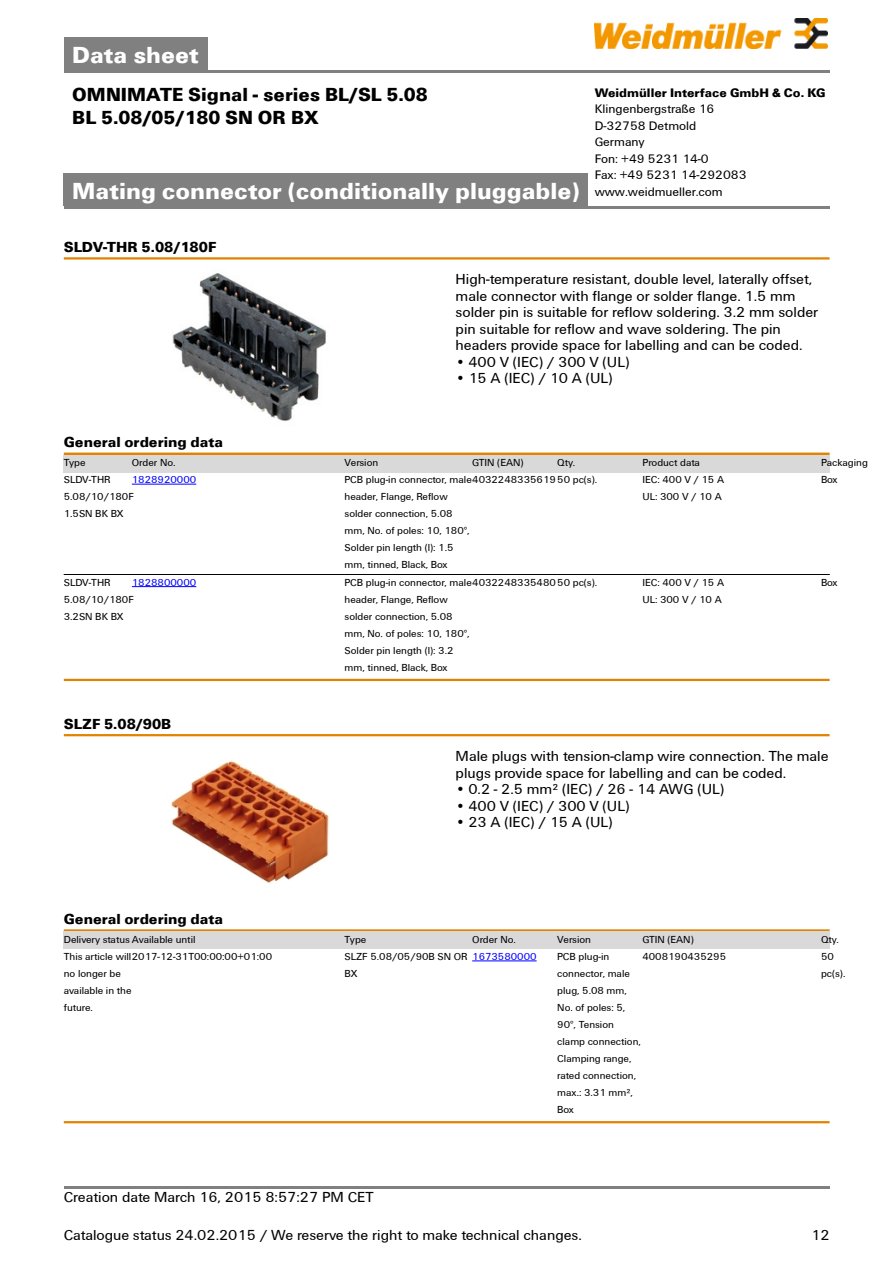
<style>
.page{position:relative;width:893px;height:1263px;background:#fff}
.page>*{position:absolute;margin:0;border:0;box-sizing:border-box;transform-origin:0 0}
.t1{font:700 24px "Weidmueller";color:#fff}
.t2{font:700 19.5px/22.5px "Weidmueller";color:#000}
.t3{font:15px/16.5px "Weidmueller";color:#000}
.t4{font:700 15px "Weidmueller";color:#000}
.t5{font:12.75px/16.5px "Weidmueller";color:#000}
.t6{font:700 12.75px "Weidmueller";color:#000}
.t7{font:10.5px/17px "Weidmueller";color:#000}
.t8{font:10.5px "Weidmueller";color:#00f}
.s1{font-weight:400;font-size:12.75px;color:#000}
.s2{color:#00f}
</style>
<div class="page">
<div style="left:64px;top:38px;width:143px;height:32px;background:#808080"></div>
<hr style="left:64px;top:70px;width:765px;height:2px;background:#808080">
<img style="left:594px;top:18px;width:233px;height:30px">
<div style="left:64px;top:174px;width:524px;height:32px;background:#808080"></div>
<hr style="left:64px;top:206px;width:765px;height:3px;background:#808080">
<hr style="left:64px;top:1186px;width:765px;height:3px;background:#808080">
<hr style="left:64px;top:257px;width:765px;height:3px;background:#e18200">
<img style="left:172px;top:273px;width:154px;height:148px">
<hr style="left:64px;top:453px;width:765px;height:2px;background:#e18200">
<div style="left:64px;top:455px;width:68px;height:17px;background:#d9d9d9"></div>
<div style="left:132px;top:455px;width:212px;height:17px;background:#d9d9d9"></div>
<div style="left:344px;top:455px;width:128px;height:17px;background:#d9d9d9"></div>
<div style="left:472px;top:455px;width:85px;height:17px;background:#d9d9d9"></div>
<div style="left:557px;top:455px;width:85px;height:17px;background:#d9d9d9"></div>
<div style="left:642px;top:455px;width:179px;height:17px;background:#d9d9d9"></div>
<div style="left:821px;top:455px;width:8px;height:17px;background:#d9d9d9"></div>
<hr style="left:132px;top:484px;width:64px;height:1px;background:#00f">
<hr style="left:64px;top:574px;width:68px;height:1px;background:#000">
<hr style="left:132px;top:574px;width:212px;height:1px;background:#000">
<hr style="left:132px;top:586px;width:64px;height:1px;background:#00f">
<hr style="left:344px;top:574px;width:128px;height:1px;background:#000">
<hr style="left:472px;top:574px;width:85px;height:1px;background:#000">
<hr style="left:557px;top:574px;width:85px;height:1px;background:#000">
<hr style="left:642px;top:574px;width:179px;height:1px;background:#000">
<hr style="left:64px;top:679px;width:765px;height:2px;background:#e18200">
<hr style="left:64px;top:734px;width:765px;height:2px;background:#e18200">
<img style="left:171px;top:760px;width:158px;height:123px">
<hr style="left:64px;top:929px;width:765px;height:3px;background:#e18200">
<div style="left:64px;top:932px;width:68px;height:17px;background:#d9d9d9"></div>
<div style="left:132px;top:932px;width:212px;height:17px;background:#d9d9d9"></div>
<div style="left:344px;top:932px;width:128px;height:17px;background:#d9d9d9"></div>
<div style="left:472px;top:932px;width:85px;height:17px;background:#d9d9d9"></div>
<div style="left:557px;top:932px;width:85px;height:17px;background:#d9d9d9"></div>
<div style="left:642px;top:932px;width:179px;height:17px;background:#d9d9d9"></div>
<div style="left:821px;top:932px;width:8px;height:17px;background:#d9d9d9"></div>
<hr style="left:472px;top:961px;width:64px;height:1px;background:#00f">
<hr style="left:64px;top:1121px;width:765px;height:2px;background:#e18200">
<h1 class="t1" style="left:72px;top:40px;width:128px">Data sheet</h1>
<h2 class="t2" style="left:72px;top:83px;width:357px">OMNIMATE Signal - series BL/SL 5.08<br>BL 5.08/05/180 SN OR BX</h2>
<p class="t6" style="left:594px;top:85px;width:232px">Weidmüller Interface GmbH &amp; Co. KG</p>
<p class="t5" style="left:594px;top:101px;width:153px">Klingenbergstraße 16<br>D-32758 Detmold<br>Germany<br>Fon: +49 5231 14-0<br>Fax: +49 5231 14-292083</p>
<h1 class="t1" style="left:72px;top:176px;width:652px">Mating connector (conditionally pluggable) <span class="s1">www.weidmueller.com</span></h1>
<h3 class="t4" style="left:64px;top:238px;width:154px">SLDV-THR 5.08/180F</h3>
<p class="t3" style="left:455px;top:271px;width:364px">High-temperature resistant, double level, laterally offset, male connector with flange or solder flange. 1.5 mm solder pin is suitable for reflow soldering. 3.2 mm solder pin suitable for reflow and wave soldering. The pin headers provide space for labelling and can be coded.</p>
<h3 class="t3" style="left:455px;top:353px;width:175px">• 400 V (IEC) / 300 V (UL)</h3>
<h3 class="t3" style="left:455px;top:370px;width:158px">• 15 A (IEC) / 10 A (UL)</h3>
<h3 class="t4" style="left:64px;top:433px;width:161px">General ordering data</h3>
<p class="t7" style="left:64px;top:454px;width:23px">Type</p>
<p class="t7" style="left:132px;top:454px;width:45px">Order No.</p>
<p class="t7" style="left:344px;top:454px;width:35px">Version</p>
<p class="t7" style="left:472px;top:454px;width:53px">GTIN (EAN)</p>
<p class="t7" style="left:557px;top:454px;width:19px">Qty.</p>
<p class="t7" style="left:642px;top:454px;width:59px">Product data</p>
<p class="t7" style="left:821px;top:454px;width:48px">Packaging</p>
<p class="t7" style="left:64px;top:471px;width:72px">SLDV-THR<br>5.08/10/180F<br>1.5SN BK BX</p>
<p class="t8" style="left:132px;top:473px;width:66px">1828920000</p>
<p class="t7" style="left:344px;top:471px;width:254px">PCB plug-in connector, male403224833561950 pc(s). header, Flange, Reflow<br>solder connection, 5.08<br>mm, No. of poles: 10, 180°,<br>Solder pin length (l): 1.5<br>mm, tinned, Black, Box</p>
<p class="t7" style="left:642px;top:471px;width:83px">IEC: 400 V / 15 A<br>UL: 300 V / 10 A</p>
<p class="t7" style="left:821px;top:471px;width:18px">Box</p>
<p class="t7" style="left:64px;top:574px;width:72px">SLDV-THR<br>5.08/10/180F<br>3.2SN BK BX</p>
<p class="t8" style="left:132px;top:576px;width:66px">1828800000</p>
<p class="t7" style="left:344px;top:574px;width:254px">PCB plug-in connector, male403224833548050 pc(s). header, Flange, Reflow<br>solder connection, 5.08<br>mm, No. of poles: 10, 180°,<br>Solder pin length (l): 3.2<br>mm, tinned, Black, Box</p>
<p class="t7" style="left:642px;top:574px;width:83px">IEC: 400 V / 15 A<br>UL: 300 V / 10 A</p>
<p class="t7" style="left:821px;top:574px;width:18px">Box</p>
<h3 class="t4" style="left:64px;top:715px;width:109px">SLZF 5.08/90B</h3>
<h3 class="t3" style="left:455px;top:748px;width:374px">Male plugs with tension-clamp wire connection. The male plugs provide space for labelling and can be coded.</h3>
<h3 class="t3" style="left:455px;top:781px;width:270px">• 0.2 - 2.5 mm² (IEC) / 26 - 14 AWG (UL)</h3>
<h3 class="t3" style="left:455px;top:797px;width:175px">• 400 V (IEC) / 300 V (UL)</h3>
<h3 class="t3" style="left:455px;top:814px;width:158px">• 23 A (IEC) / 15 A (UL)</h3>
<h3 class="t4" style="left:64px;top:910px;width:161px">General ordering data</h3>
<p class="t7" style="left:64px;top:931px;width:133px">Delivery status Available until</p>
<p class="t7" style="left:344px;top:931px;width:23px">Type</p>
<p class="t7" style="left:472px;top:931px;width:45px">Order No.</p>
<p class="t7" style="left:557px;top:931px;width:35px">Version</p>
<p class="t7" style="left:642px;top:931px;width:53px">GTIN (EAN)</p>
<p class="t7" style="left:821px;top:931px;width:19px">Qty.</p>
<p class="t7" style="left:64px;top:948px;width:210px">This article will2017-12-31T00:00:00+01:00 no longer be<br>available in the<br>future.</p>
<p class="t7" style="left:344px;top:948px;width:193px">SLZF 5.08/05/90B SN OR <span class="s2">1673580000<br></span>BX</p>
<p class="t7" style="left:557px;top:948px;width:85px">PCB plug-in connector, male plug, 5.08 mm,<br>No. of poles: 5,<br>90°, Tension clamp connection,<br>Clamping range, rated connection, max.: 3.31 mm²,<br>Box</p>
<p class="t7" style="left:642px;top:948px;width:85px">4008190435295</p>
<p class="t7" style="left:821px;top:948px;width:26px">50 pc(s).</p>
<h3 class="t3" style="left:64px;top:1189px;width:311px">Creation date March 16, 2015 8:57:27 PM CET</h3>
<h3 class="t3" style="left:64px;top:1227px;width:519px">Catalogue status 24.02.2015 / We reserve the right to make technical changes.</h3>
<h3 class="t3" style="left:811px;top:1227px;width:20px">12</h3>
</div>
